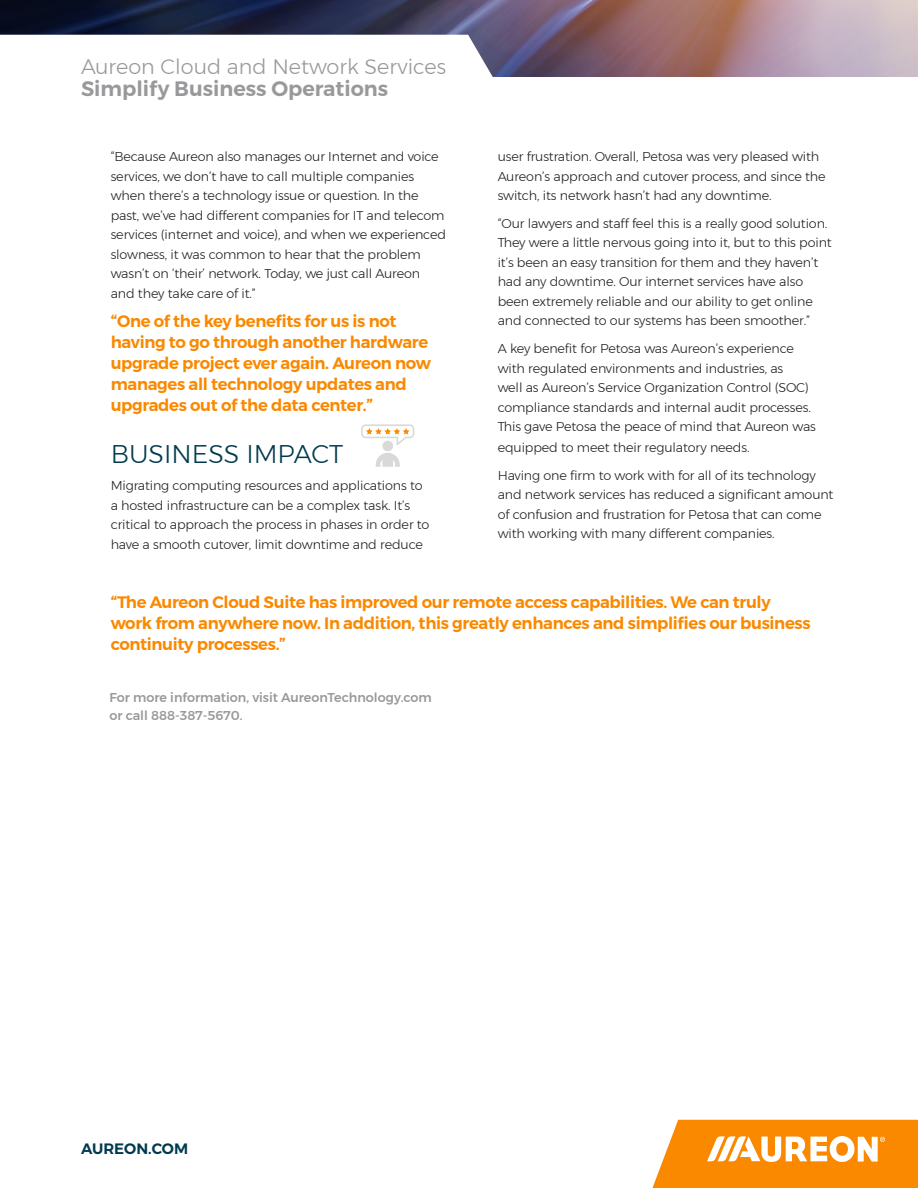
<style>
.page{position:relative;width:918px;height:1188px;background:#fff}
.page>*{position:absolute;margin:0;border:0;box-sizing:border-box;transform-origin:0 0}
.Callout{font:300 25.5px "Montserrat";color:#003b4d}
.t1{font:300 20.85px/22.2px "Montserrat";color:#99989b}
.Callout-2{font:600 16.5px/21px "Montserrat";letter-spacing:-.02em;color:#fa8900}
.t2{font:600 15px "Montserrat";color:#003b4d}
.t3{font:300 12.75px/19.5px "Montserrat";letter-spacing:-.01em;color:#231f20}
.Footer_Copy{font:500 12.75px "Montserrat";color:#99989b}
.s1{font-weight:600}
</style>
<div class="page">
<svg style="left:652px;top:1120px;width:266px;height:68px;background:#fa9112"></svg>
<img style="left:0;top:0;width:918px;height:77px">
<svg style="left:0;top:35px;width:513px;height:42px"></svg>
<svg style="left:361px;top:424px;width:53px;height:43px"></svg>
<img style="left:707px;top:1137px;width:177px;height:24px">
<p class="t1" style="left:81px;top:55px;width:367px">Aureon Cloud and Network Services<br><span class="s1">Simplify Business Operations</span></p>
<p class="t3" style="left:111px;top:147px;width:337px">“Because Aureon also manages our Internet and voice services, we don’t have to call multiple companies when there’s a technology issue or question. In the past, we’ve had different companies for IT and telecom services (internet and voice), and when we experienced slowness, it was common to hear that the problem wasn’t on ‘their’ network. Today, we just call Aureon and they take care of it.”</p>
<p class="Callout-2" style="left:111px;top:311px;width:322px">“One of the key benefits for us is not having to go through another hardware upgrade project ever again. Aureon now manages all technology updates and upgrades out of the data center.”</p>
<p class="Callout" style="left:111px;top:434px;width:234px">BUSINESS IMPACT</p>
<p class="t3" style="left:111px;top:476px;width:320px">Migrating computing resources and applications to a hosted infrastructure can be a complex task. It’s critical to approach the process in phases in order to have a smooth cutover, limit downtime and reduce</p>
<p class="t3" style="left:498px;top:147px;width:330px">user frustration. Overall, Petosa was very pleased with<br>Aureon’s approach and cutover process, and since the switch, its network hasn’t had any downtime.</p>
<p class="t3" style="left:498px;top:213px;width:336px">“Our lawyers and staff feel this is a really good solution.<br>They were a little nervous going into it, but to this point it’s been an easy transition for them and they haven’t had any downtime. Our internet services have also been extremely reliable and our ability to get online and connected to our systems has been smoother.”</p>
<p class="t3" style="left:498px;top:339px;width:320px">A key benefit for Petosa was Aureon’s experience with regulated environments and industries, as<br>well as Aureon’s Service Organization Control (SOC) compliance standards and internal audit processes.<br>This gave Petosa the peace of mind that Aureon was</p>
<p class="t3" style="left:498px;top:438px;width:253px">equipped to meet their regulatory needs.</p>
<p class="t3" style="left:498px;top:465px;width:337px">Having one firm to work with for all of its technology and network services has reduced a significant amount of confusion and frustration for Petosa that can come with working with many different companies.</p>
<p class="Callout-2" style="left:111px;top:592px;width:701px">“The Aureon Cloud Suite has improved our remote access capabilities. We can truly work from anywhere now. In addition, this greatly enhances and simplifies our business continuity processes.”</p>
<p class="Footer_Copy" style="left:110px;top:687px;width:324px">For more information, visit AureonTechnology.com</p>
<p class="Footer_Copy" style="left:110px;top:705px;width:135px">or call 888-387-5670.</p>
<p class="t2" style="left:81px;top:1137px;width:109px">AUREON.COM</p>
</div>
